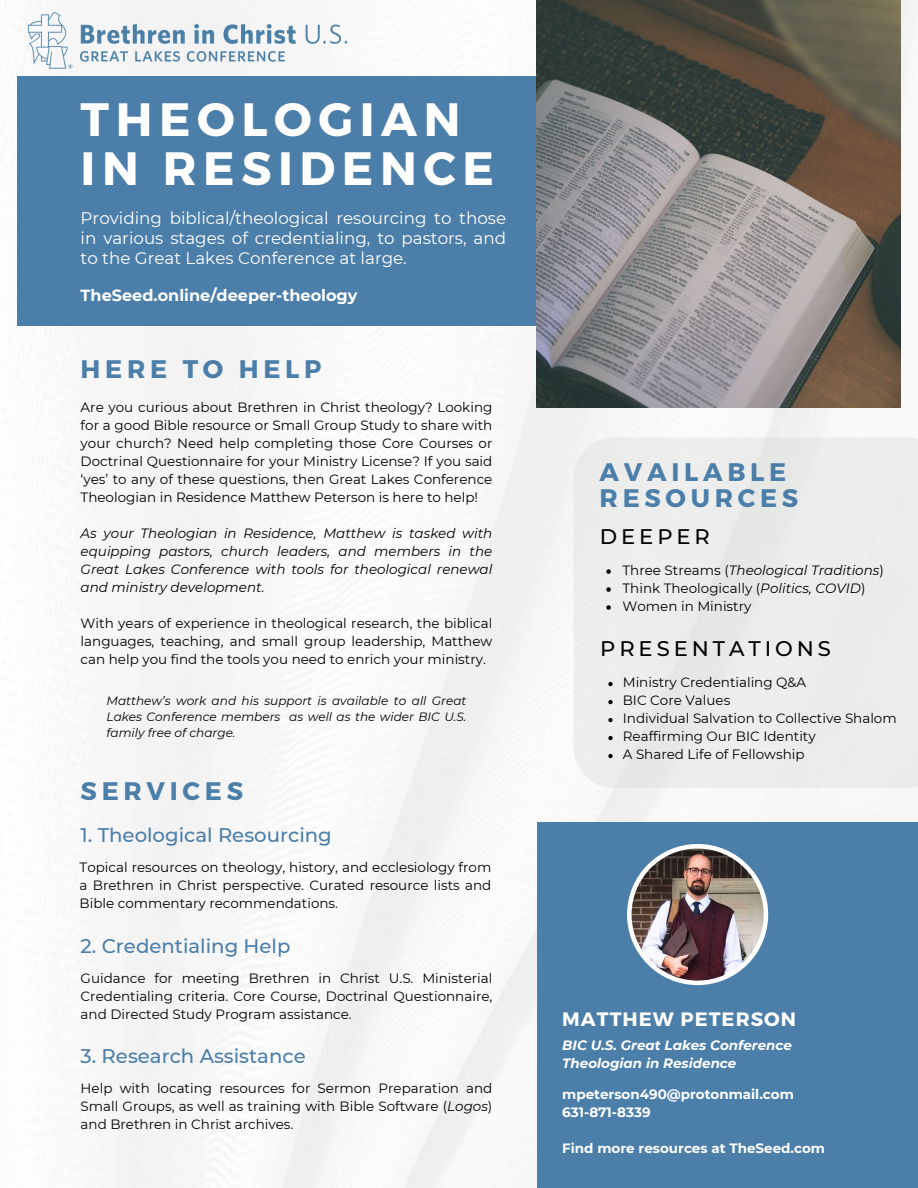
<style>
.page{position:relative;width:918px;height:1188px;background:#fff}
.page>*{position:absolute;margin:0;border:0;box-sizing:border-box;transform-origin:0 0}
.t1{font:700 46.8px/49.5px "Montserrat";letter-spacing:.14em;color:#fff}
.t2{font:700 25.35px/26.4px "Montserrat";letter-spacing:.185em;color:#4b7ea9}
.t3{font:500 21.15px "Montserrat";letter-spacing:.185em;color:#000}
.t4{font:500 19.65px "Montserrat";color:#4b7ea9}
.t5{font:700 19.35px "Montserrat";letter-spacing:.055em;color:#fff}
.t6{font:16.8px/20.2px "Montserrat";color:#fff;text-align:justify}
.t7{font:700 16.05px "Montserrat";color:#fff}
.t8{font:13.5px/18px "Montserrat";color:#000;text-align:justify}
.t9{font:italic 13.5px/18px "Montserrat";color:#000;text-align:justify}
.t10{font:700 13.5px "Montserrat";color:#fff}
.t11{font:italic 700 13.5px/18px "Montserrat";color:#fff}
.t12{font:italic 12.15px/16px "Montserrat";color:#000;text-align:justify}
.s1{font-style:italic}
.s2{font-style:normal}
</style>
<div class="page">
<img style="left:17px;top:0;width:901px;height:1188px">
<div style="left:18px;top:77px;width:599px;height:249px;background:#4b7ea9"></div>
<img style="left:537px;top:0;width:363px;height:407px">
<div style="left:573px;top:437px;width:345px;height:351px;background:#ecedec"></div>
<div style="left:537px;top:823px;width:381px;height:365px;background:#4b7ea9"></div>
<svg style="left:627px;top:844px;width:141px;height:141px;background:#f2f3f3"></svg>
<img style="left:632px;top:849px;width:132px;height:132px;border-radius:50%">
<img style="left:18px;top:4px;width:339px;height:72px">
<svg style="left:606px;top:569px;width:5px;height:5px"></svg>
<svg style="left:606px;top:587px;width:5px;height:5px"></svg>
<svg style="left:606px;top:605px;width:5px;height:5px"></svg>
<svg style="left:608px;top:682px;width:5px;height:4px"></svg>
<svg style="left:608px;top:700px;width:5px;height:4px"></svg>
<svg style="left:608px;top:718px;width:5px;height:4px"></svg>
<svg style="left:608px;top:736px;width:5px;height:4px"></svg>
<svg style="left:608px;top:754px;width:5px;height:4px"></svg>
<h6 class="t1" style="left:81px;top:92px;width:415px">THEOLOGIAN<br>IN RESIDENCE</h6>
<h5 class="t6" style="left:81px;top:208px;width:427px">Providing biblical/theological resourcing to those in various stages of credentialing, to pastors, and to the Great Lakes Conference at large.</h5>
<h2 class="t7" style="left:81px;top:285px;width:278px">TheSeed.online/deeper-theology</h2>
<p class="t2" style="left:81px;top:354px;width:242px">HERE TO HELP</p>
<p class="t8" style="left:81px;top:398px;width:413px">Are you curious about Brethren in Christ theology? Looking for a good Bible resource or Small Group Study to share with your church? Need help completing those Core Courses or Doctrinal Questionnaire for your Ministry License? If you said ‘yes’ to any of these questions, then Great Lakes Conference Theologian in Residence Matthew Peterson is here to help!</p>
<p class="t9" style="left:81px;top:524px;width:413px">As your Theologian in Residence, Matthew is tasked with equipping pastors, church leaders, and members in the Great Lakes Conference with tools for theological renewal and ministry development.</p>
<h2 class="t8" style="left:81px;top:614px;width:413px">With years of experience in theological research, the biblical languages, teaching, and small group leadership, Matthew can help you find the tools you need to enrich your ministry.</h2>
<h3 class="t12" style="left:107px;top:693px;width:361px">Matthew’s work and his support is available to all Great Lakes Conference members as well as the wider BIC U.S. family free of charge.</h3>
<p class="t2" style="left:81px;top:776px;width:164px">SERVICES</p>
<p class="t4" style="left:81px;top:823px;width:253px">1. Theological Resourcing</p>
<p class="t8" style="left:80px;top:859px;width:413px">Topical resources on theology, history, and ecclesiology from a Brethren in Christ perspective. Curated resource lists and Bible commentary recommendations.</p>
<h4 class="t4" style="left:81px;top:934px;width:211px">2. Credentialing Help</h4>
<h4 class="t8" style="left:81px;top:969px;width:413px">Guidance for meeting Brethren in Christ U.S. Ministerial Credentialing criteria. Core Course, Doctrinal Questionnaire, and Directed Study Program assistance.</h4>
<p class="t4" style="left:81px;top:1044px;width:227px">3. Research Assistance</p>
<p class="t8" style="left:81px;top:1079px;width:413px">Help with locating resources for Sermon Preparation and Small Groups, as well as training with Bible Software (<span class="s1">Logos</span>) and Brethren in Christ archives.</p>
<p class="t2" style="left:600px;top:458px;width:200px">AVAILABLE<br>RESOURCES</p>
<p class="t3" style="left:600px;top:523px;width:111px">DEEPER</p>
<p class="t9" style="left:623px;top:561px;width:263px"><span class="s2">Three Streams (</span>Theological Traditions<span class="s2">)</span></p>
<h3 class="t8" style="left:623px;top:579px;width:245px">Think Theologically (<span class="s1">Politics, COVID</span>)</h3>
<p class="t8" style="left:623px;top:597px;width:130px">Women in Ministry</p>
<h2 class="t3" style="left:600px;top:635px;width:232px">PRESENTATIONS</h2>
<p class="t8" style="left:623px;top:673px;width:185px">Ministry Credentialing Q&amp;A</p>
<p class="t8" style="left:623px;top:691px;width:109px">BIC Core Values</p>
<p class="t8" style="left:623px;top:709px;width:275px">Individual Salvation to Collective Shalom</p>
<p class="t8" style="left:623px;top:727px;width:194px">Reaffirming Our BIC Identity</p>
<p class="t8" style="left:623px;top:745px;width:183px">A Shared Life of Fellowship</p>
<h3 class="t5" style="left:562px;top:1006px;width:235px">MATTHEW PETERSON</h3>
<p class="t11" style="left:562px;top:1037px;width:231px">BIC U.S. Great Lakes Conference<br>Theologian in Residence</p>
<p class="t10" style="left:562px;top:1086px;width:233px">mpeterson490@protonmail.com</p>
<p class="t10" style="left:562px;top:1104px;width:90px">631-871-8339</p>
<p class="t10" style="left:562px;top:1140px;width:264px">Find more resources at TheSeed.com</p>
</div>
